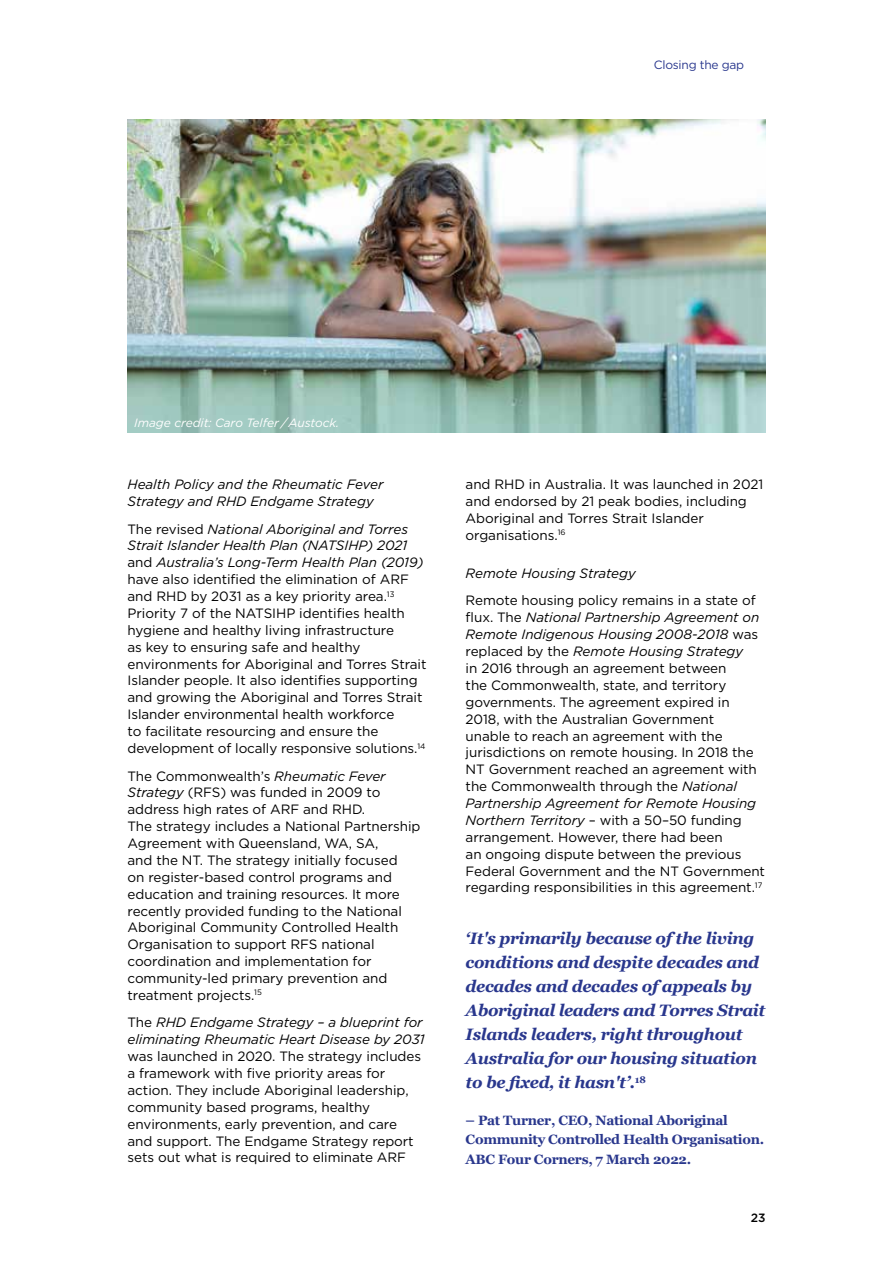
<style>
.page{position:relative;width:893px;height:1263px;background:#fff}
.page>*{position:absolute;margin:0;border:0;box-sizing:border-box;transform-origin:0 0}
.t1{font:italic 700 16.5px/24px "Georgia";letter-spacing:-.02em;color:#29378d}
.t2{font:13.5px/16.8px "Gotham";letter-spacing:-.005em;color:#000}
.t3{font:italic 13.5px/16.8px "Gotham";letter-spacing:-.005em;color:#000}
.t4{font:700 13.5px/19.5px "Georgia";letter-spacing:-.02em;color:#29378d}
.t5{font:italic 12px "Gotham";letter-spacing:-.005em;color:#fff}
.t6{font:12px "Gotham";letter-spacing:-.02em;color:#29378d}
.t7{font:500 12px "Gotham";color:#000}
.s1{font-style:italic}
.s2{font-style:normal}
</style>
<div class="page">
<img style="left:128px;top:119px;width:637px;height:313px">
<p class="t6" style="left:654px;top:57px;width:92px">Closing the gap</p>
<p class="t5" style="left:134px;top:415px;width:206px">Image credit: Caro Telfer / Austock.</p>
<p class="t3" style="left:128px;top:476px;width:257px">Health Policy and the Rheumatic Fever<br>Strategy and RHD Endgame Strategy</p>
<p class="t2" style="left:128px;top:520px;width:300px">The revised <span class="s1">National Aboriginal and Torres Strait Islander Health Plan (NATSIHP) 2021 </span>and <span class="s1">Australia’s Long-Term Health Plan (2019) </span>have also identified the elimination of ARF and RHD by 2031 as a key priority area.<sup>13<br></sup>Priority 7 of the NATSIHP identifies health hygiene and healthy living infrastructure<br>as key to ensuring safe and healthy environments for Aboriginal and Torres Strait Islander people. It also identifies supporting and growing the Aboriginal and Torres Strait Islander environmental health workforce<br>to facilitate resourcing and ensure the development of locally responsive solutions.<sup>14</sup></p>
<p class="t2" style="left:128px;top:767px;width:294px">The Commonwealth’s <span class="s1">Rheumatic Fever Strategy</span> (RFS) was funded in 2009 to address high rates of ARF and RHD.<br>The strategy includes a National Partnership Agreement with Queensland, WA, SA,<br>and the NT. The strategy initially focused<br>on register-based control programs and education and training resources. It more recently provided funding to the National Aboriginal Community Controlled Health Organisation to support RFS national coordination and implementation for community-led primary prevention and treatment projects.<sup>15</sup></p>
<p class="t3" style="left:128px;top:1014px;width:299px"><span class="s2">The</span> RHD Endgame Strategy – a blueprint for eliminating Rheumatic Heart Disease by 2031</p>
<p class="t2" style="left:128px;top:1048px;width:295px">was launched in 2020. The strategy includes a framework with five priority areas for action. They include Aboriginal leadership, community based programs, healthy environments, early prevention, and care and support. The Endgame Strategy report sets out what is required to eliminate ARF</p>
<p class="t2" style="left:466px;top:476px;width:299px">and RHD in Australia. It was launched in 2021 and endorsed by 21 peak bodies, including Aboriginal and Torres Strait Islander organisations.<sup>16</sup></p>
<p class="t3" style="left:466px;top:564px;width:172px">Remote Housing Strategy</p>
<p class="t2" style="left:466px;top:592px;width:301px">Remote housing policy remains in a state of flux. The <span class="s1">National Partnership Agreement on Remote Indigenous Housing 2008-2018</span> was replaced by the <span class="s1">Remote Housing Strategy<br></span>in 2016 through an agreement between<br>the Commonwealth, state, and territory governments. The agreement expired in 2018, with the Australian Government<br>unable to reach an agreement with the jurisdictions on remote housing. In 2018 the NT Government reached an agreement with the Commonwealth through the <span class="s1">National Partnership Agreement for Remote Housing Northern Territory</span> – with a 50–50 funding arrangement. However, there had been<br>an ongoing dispute between the previous Federal Government and the NT Government regarding responsibilities in this agreement.<sup>17</sup></p>
<p class="t1" style="left:466px;top:926px;width:301px">‘It's primarily because of the living conditions and despite decades and decades and decades of appeals by Aboriginal leaders and Torres Strait Islands leaders, right throughout Australia for our housing situation to be fixed, it hasn't’.<sup>18</sup></p>
<p class="t4" style="left:466px;top:1110px;width:300px">– Pat Turner, CEO, National Aboriginal<br>Community Controlled Health Organisation.<br>ABC Four Corners, 7 March 2022.</p>
<p class="t7" style="left:751px;top:1209px;width:16px">23</p>
</div>
